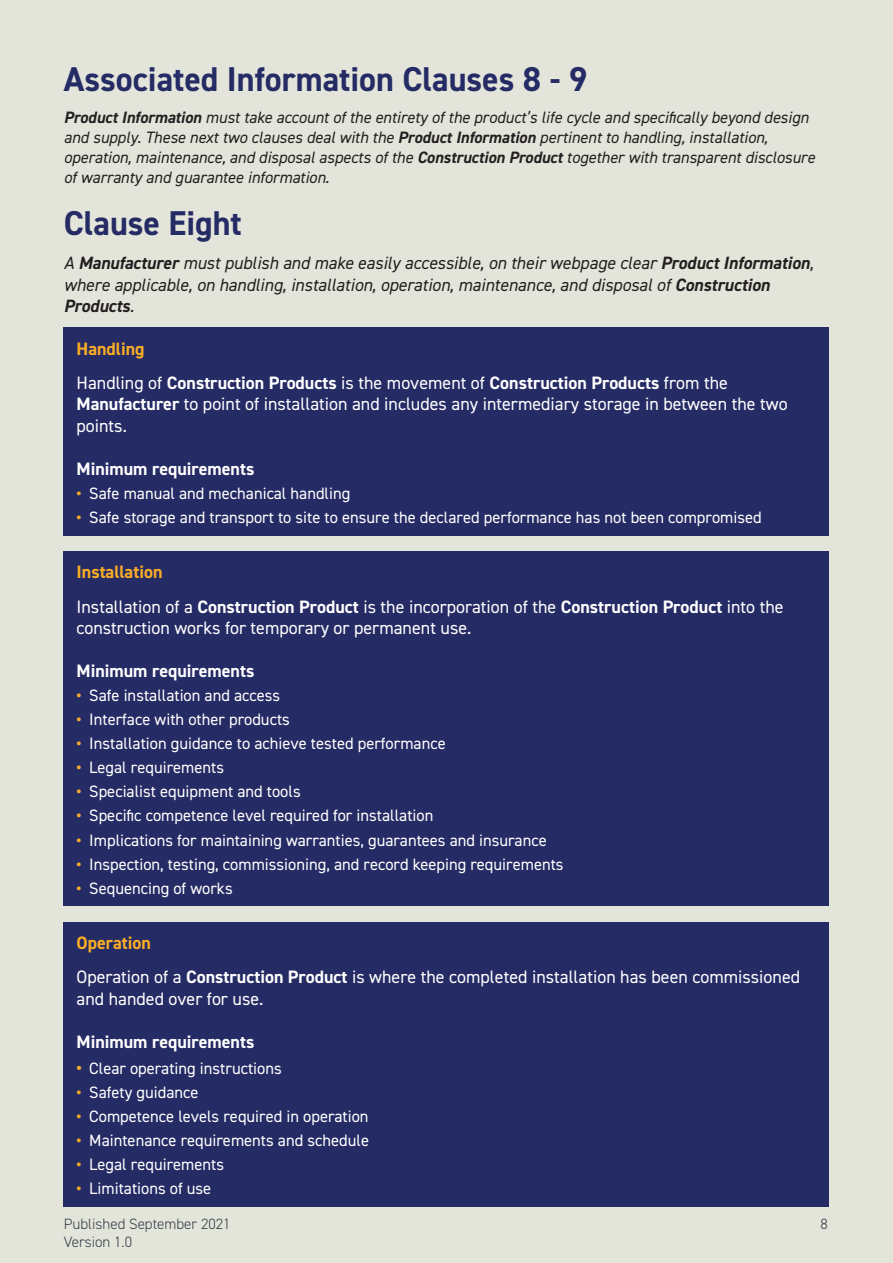
<style>
.page{position:relative;width:893px;height:1263px;background:#e3e5da}
.page>*{position:absolute;margin:0;border:0;box-sizing:border-box;transform-origin:0 0}
.t1{font:700 34.5px "DIN2014";color:#252b64}
.t2{font:18px/21.6px "DIN2014";color:#fff}
.t3{font:700 18px "DIN2014";color:#fff}
.t4{font:700 18px "DIN2014";color:#faad26}
.t5{font:italic 17.85px/21.5px "DIN2014";color:#231f20}
.t6{font:16.5px "DIN2014";color:#fff}
.t7{font:italic 16.5px/19.8px "DIN2014";color:#231f20}
.t8{font:300 15px/18px "DIN2014";color:#323e47}
.s1{font-weight:700}
.s2{font-weight:700;color:#faad26}
.s3{font-weight:700;font-size:18px;color:#faad26}
</style>
<div class="page">
<div style="left:64px;top:328px;width:765px;height:208px;background:#252b64"></div>
<div style="left:64px;top:551px;width:765px;height:355px;background:#252b64"></div>
<div style="left:64px;top:922px;width:765px;height:284px;background:#252b64"></div>
<p class="t1" style="left:64px;top:56px;width:525px">Associated Information Clauses 8 - 9</p>
<p class="t7" style="left:64px;top:107px;width:753px"><span class="s1">Product Information</span> must take account of the entirety of the product’s life cycle and specifically beyond design and supply. These next two clauses deal with the <span class="s1">Product Information</span> pertinent to handling, installation, operation, maintenance, and disposal aspects of the <span class="s1">Construction Product</span> together with transparent disclosure of warranty and guarantee information.</p>
<p class="t1" style="left:64px;top:200px;width:180px">Clause Eight</p>
<p class="t5" style="left:64px;top:252px;width:751px">A <span class="s1">Manufacturer</span> must publish and make easily accessible, on their webpage clear <span class="s1">Product Information</span>, where applicable, on handling, installation, operation, maintenance, and disposal of <span class="s1">Construction<br>Products</span>.</p>
<p class="t4" style="left:77px;top:336px;width:69px">Handling</p>
<p class="t2" style="left:77px;top:371px;width:713px">Handling of <span class="s1">Construction Products</span> is the movement of <span class="s1">Construction Products</span> from the<br><span class="s1">Manufacturer</span> to point of installation and includes any intermediary storage in between the two points.</p>
<p class="t3" style="left:77px;top:457px;width:179px">Minimum requirements</p>
<p class="t6" style="left:77px;top:483px;width:275px"><span class="s2">•</span> Safe manual and mechanical handling</p>
<p class="t6" style="left:77px;top:507px;width:687px"><span class="s2">•</span> Safe storage and transport to site to ensure the declared performance has not been compromised</p>
<p class="t4" style="left:77px;top:560px;width:87px">Installation</p>
<p class="t2" style="left:77px;top:595px;width:709px">Installation of a <span class="s1">Construction Product</span> is the incorporation of the <span class="s1">Construction Product</span> into the construction works for temporary or permanent use.</p>
<p class="t3" style="left:77px;top:659px;width:179px">Minimum requirements</p>
<p class="t6" style="left:77px;top:685px;width:205px"><span class="s2">•</span> Safe installation and access</p>
<p class="t6" style="left:77px;top:709px;width:215px"><span class="s2">•</span> Interface with other products</p>
<p class="t6" style="left:77px;top:733px;width:371px"><span class="s2">•</span> Installation guidance to achieve tested performance</p>
<p class="t6" style="left:77px;top:757px;width:149px"><span class="s2">•</span> Legal requirements</p>
<p class="t6" style="left:77px;top:781px;width:226px"><span class="s2">•</span> Specialist equipment and tools</p>
<p class="t6" style="left:77px;top:805px;width:358px"><span class="s2">•</span> Specific competence level required for installation</p>
<p class="t6" style="left:77px;top:829px;width:472px"><span class="s2">•</span> Implications for maintaining warranties, guarantees and insurance</p>
<p class="t6" style="left:77px;top:853px;width:489px"><span class="s2">•</span> Inspection, testing, commissioning, and record keeping requirements</p>
<p class="t6" style="left:77px;top:878px;width:158px"><span class="s2">•</span> Sequencing of works</p>
<p class="t4" style="left:77px;top:931px;width:76px">Operation</p>
<p class="t2" style="left:77px;top:966px;width:725px">Operation of a <span class="s1">Construction Product</span> is where the completed installation has been commissioned and handed over for use.</p>
<p class="t3" style="left:77px;top:1029px;width:179px">Minimum requirements</p>
<p class="t6" style="left:77px;top:1057px;width:207px"><span class="s3">•</span> Clear operating instructions</p>
<p class="t6" style="left:77px;top:1081px;width:124px"><span class="s2">•</span> Safety guidance</p>
<p class="t6" style="left:77px;top:1105px;width:294px"><span class="s2">•</span> Competence levels required in operation</p>
<p class="t6" style="left:77px;top:1130px;width:294px"><span class="s2">•</span> Maintenance requirements and schedule</p>
<p class="t6" style="left:77px;top:1154px;width:149px"><span class="s2">•</span> Legal requirements</p>
<p class="t6" style="left:77px;top:1178px;width:136px"><span class="s2">•</span> Limitations of use</p>
<p class="t8" style="left:64px;top:1215px;width:168px">Published September 2021<br>Version 1.0</p>
<p class="t8" style="left:820px;top:1215px;width:9px">8</p>
</div>
